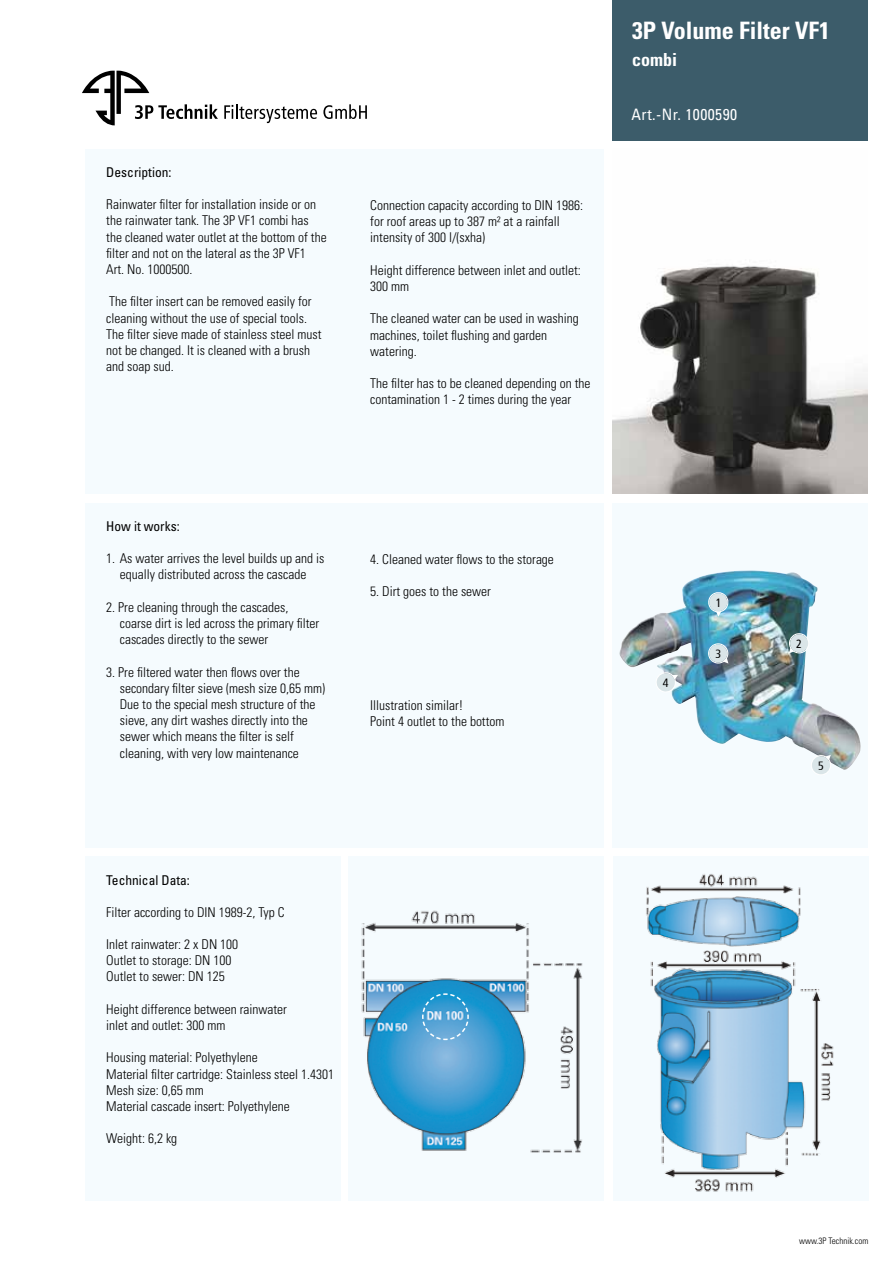
<style>
.page{position:relative;width:893px;height:1263px;background:#fff}
.page>*{position:absolute;margin:0;border:0;box-sizing:border-box;transform-origin:0 0}
.t1{font:700 condensed 24px "Univers";color:#fff}
.t2{font:700 condensed 18px "Univers";color:#fff}
.t3{font:condensed 15.75px "Univers";letter-spacing:.03em;color:#fff}
.t4{font:300 condensed 13.5px/16.2px "Univers";color:#000}
.t5{font:condensed 13.5px "Univers";color:#000}
.t6{font:condensed 12px "Frutiger";color:#000}
.t7{font:300 condensed 9px "Univers";color:#000}
</style>
<div class="page">
<div style="left:612px;top:0;width:255px;height:140px;background:#3c5c6a"></div>
<div style="left:85px;top:149px;width:519px;height:344px;background:#f5fbfe"></div>
<div style="left:85px;top:503px;width:519px;height:344px;background:#f5fbfe"></div>
<div style="left:85px;top:856px;width:255px;height:344px;background:#f5fbfe"></div>
<div style="left:349px;top:856px;width:255px;height:344px;background:#f5fbfe"></div>
<div style="left:613px;top:856px;width:255px;height:344px;background:#f5fbfe"></div>
<div style="left:612px;top:503px;width:255px;height:344px;background:#f5fbfe"></div>
<svg style="left:82px;top:71px;width:136px;height:54px"></svg>
<svg style="left:224px;top:104px;width:93px;height:19px"></svg>
<svg style="left:323px;top:104px;width:44px;height:15px"></svg>
<img style="left:612px;top:265px;width:255px;height:228px">
<img style="left:619px;top:570px;width:242px;height:200px">
<svg style="left:707px;top:591px;width:22px;height:26px"></svg>
<svg style="left:789px;top:633px;width:20px;height:20px"></svg>
<svg style="left:708px;top:643px;width:20px;height:21px"></svg>
<svg style="left:655px;top:671px;width:23px;height:23px"></svg>
<svg style="left:811px;top:755px;width:20px;height:19px"></svg>
<img style="left:646px;top:874px;width:188px;height:318px">
<img style="left:361px;top:910px;width:222px;height:243px">
<svg style="left:421px;top:992px;width:49px;height:49px;background:#57a9d7"></svg>
<p class="t5" style="left:106px;top:164px;width:67px">Description:</p>
<p class="t4" style="left:106px;top:196px;width:222px">Rainwater filter for installation inside or on the rainwater tank. The 3P VF1 combi has the cleaned water outlet at the bottom of the filter and not on the lateral as the 3P VF1<br>Art. No. 1000500.</p>
<p class="t4" style="left:106px;top:293px;width:217px">The filter insert can be removed easily for cleaning without the use of special tools.<br>The filter sieve made of stainless steel must not be changed. It is cleaned with a brush and soap sud.</p>
<p class="t4" style="left:370px;top:197px;width:214px">Connection capacity according to DIN 1986: for roof areas up to 387 m² at a rainfall intensity of 300 l/(sxha)</p>
<p class="t4" style="left:370px;top:262px;width:212px">Height difference between inlet and outlet:<br>300 mm</p>
<p class="t4" style="left:370px;top:311px;width:210px">The cleaned water can be used in washing machines, toilet flushing and garden watering.</p>
<p class="t4" style="left:370px;top:375px;width:222px">The filter has to be cleaned depending on the contamination 1 - 2 times during the year</p>
<h1 class="t1" style="left:632px;top:16px;width:199px">3P Volume Filter VF1</h1>
<h2 class="t2" style="left:632px;top:49px;width:46px">combi</h2>
<p class="t3" style="left:632px;top:104px;width:107px">Art.-Nr. 1000590</p>
<p class="t5" style="left:106px;top:518px;width:75px">How it works:</p>
<p class="t4" style="left:106px;top:550px;width:220px;text-align:center">1. As water arrives the level builds up and is equally distributed across the cascade</p>
<p class="t4" style="left:120px;top:599px;width:201px;text-indent:-14px">2. Pre cleaning through the cascades, coarse dirt is led across the primary filter cascades directly to the sewer</p>
<p class="t4" style="left:120px;top:664px;width:207px;text-indent:-14px">3. Pre filtered water then flows over the secondary filter sieve (mesh size 0,65 mm)<br>Due to the special mesh structure of the sieve, any dirt washes directly into the sewer which means the filter is self cleaning, with very low maintenance</p>
<p class="t4" style="left:370px;top:551px;width:185px">4. Cleaned water flows to the storage</p>
<p class="t4" style="left:370px;top:584px;width:122px">5. Dirt goes to the sewer</p>
<p class="t4" style="left:370px;top:697px;width:136px">Illustration similar!<br>Point 4 outlet to the bottom</p>
<p class="t5" style="left:106px;top:871px;width:85px">Technical Data:</p>
<p class="t4" style="left:106px;top:904px;width:180px">Filter according to DIN 1989-2, Typ C</p>
<p class="t4" style="left:106px;top:936px;width:133px">Inlet rainwater: 2 x DN 100<br>Outlet to storage: DN 100<br>Outlet to sewer: DN 125</p>
<p class="t4" style="left:106px;top:1001px;width:182px">Height difference between rainwater inlet and outlet: 300 mm</p>
<p class="t4" style="left:106px;top:1049px;width:229px">Housing material: Polyethylene<br>Material filter cartridge: Stainless steel 1.4301<br>Mesh size: 0,65 mm<br>Material cascade insert: Polyethylene</p>
<p class="t4" style="left:106px;top:1130px;width:72px">Weight: 6,2 kg</p>
<p class="t6" style="left:663px;top:676px;width:7px">4</p>
<p class="t6" style="left:716px;top:596px;width:7px">1</p>
<p class="t6" style="left:715px;top:647px;width:7px">3</p>
<p class="t6" style="left:796px;top:637px;width:7px">2</p>
<p class="t6" style="left:818px;top:758px;width:7px">5</p>
<p class="t7" style="left:799px;top:1236px;width:71px">www.3P Technik.com</p>
</div>
